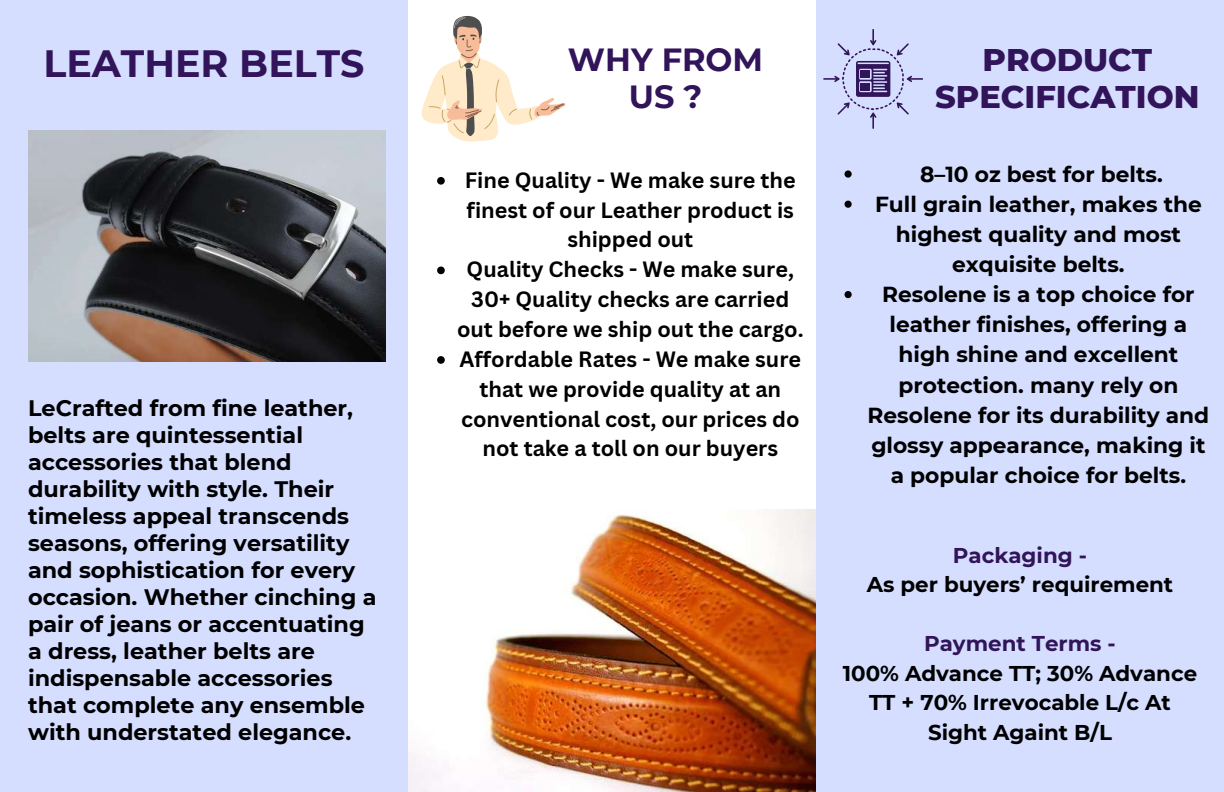
<style>
.page{position:relative;width:1224px;height:792px;background:#fff}
.page>*{position:absolute;margin:0;border:0;box-sizing:border-box;transform-origin:0 0}
.t1{font:700 38px "Montserrat";color:#311459}
.t2{font:800 32px/36.8px "Montserrat";color:#311459;text-align:center}
.t3{font:700 32px/36.8px "Montserrat";color:#311459;text-align:center}
.t4{font:700 22.4px/27px "Montserrat";color:#000}
.t5{font:700 21.7px/30.1px "Montserrat";color:#000;text-align:center}
.t6{font:700 21.6px/29.9px "Canva Sans";color:#000;text-align:center}
.t7{font:700 21.4px/29.5px "Montserrat";color:#000;text-align:center}
.t8{font:700 21.4px "Montserrat";color:#311459}
</style>
<div class="page">
<div style="left:0;top:0;width:408px;height:792px;background:#d5deff"></div>
<div style="left:816px;top:0;width:408px;height:792px;background:#d5deff"></div>
<svg style="left:823px;top:29px;width:100px;height:100px"></svg>
<svg style="left:422px;top:15px;width:144px;height:126px"></svg>
<svg style="left:845px;top:170px;width:7px;height:8px"></svg>
<svg style="left:845px;top:201px;width:7px;height:7px"></svg>
<svg style="left:845px;top:291px;width:7px;height:7px"></svg>
<svg style="left:437px;top:177px;width:8px;height:8px"></svg>
<svg style="left:437px;top:267px;width:8px;height:7px"></svg>
<svg style="left:437px;top:356px;width:8px;height:8px"></svg>
<img style="left:408px;top:510px;width:408px;height:282px">
<img style="left:28px;top:131px;width:357px;height:230px">
<h1 class="t1" style="left:43px;top:40px;width:323px">LEATHER BELTS</h1>
<p class="t4" style="left:28px;top:395px;width:350px">LeCrafted from fine leather, belts are quintessential accessories that blend durability with style. Their timeless appeal transcends seasons, offering versatility and sophistication for every occasion. Whether cinching a pair of jeans or accentuating a dress, leather belts are indispensable accessories that complete any ensemble with understated elegance.</p>
<h2 class="t3" style="left:568px;top:41px;width:197px">WHY FROM<br>US ?</h2>
<p class="t6" style="left:457px;top:164px;width:348px">Fine Quality - We make sure the finest of our Leather product is shipped out<br>Quality Checks - We make sure,<br>30+ Quality checks are carried out before we ship out the cargo.<br>Affordable Rates - We make sure that we provide quality at an conventional cost, our prices do not take a toll on our buyers</p>
<h2 class="t2" style="left:935px;top:41px;width:266px">PRODUCT<br>SPECIFICATION</h2>
<p class="t5" style="left:868px;top:159px;width:343px">8–10 oz best for belts.<br>Full grain leather, makes the highest quality and most exquisite belts.<br>Resolene is a top choice for leather finishes, offering a high shine and excellent protection. many rely on<br>Resolene for its durability and glossy appearance, making it a popular choice for belts.</p>
<p class="t8" style="left:953px;top:542px;width:136px">Packaging -</p>
<p class="t7" style="left:867px;top:570px;width:308px">As per buyers’ requirement</p>
<p class="t8" style="left:924px;top:631px;width:193px">Payment Terms -</p>
<p class="t7" style="left:843px;top:658px;width:356px">100% Advance TT; 30% Advance<br>TT + 70% Irrevocable L/c At<br>Sight Againt B/L</p>
</div>
